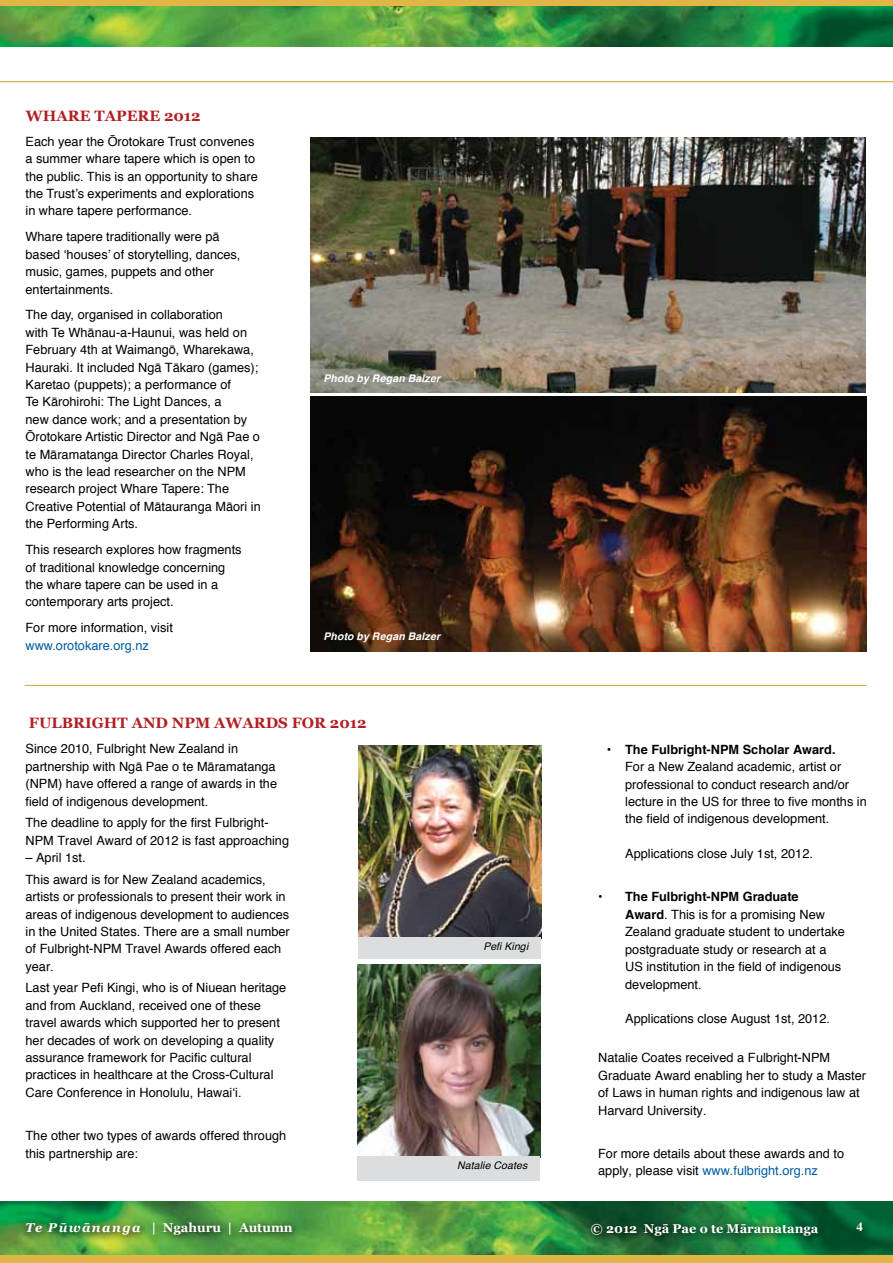
<style>
.page{position:relative;width:893px;height:1263px;background:#fff}
.page>*{position:absolute;margin:0;border:0;box-sizing:border-box;transform-origin:0 0}
.t1{font:700 15px "Georgia";color:#b21f24}
.t2{font:12.75px/17.4px "Helvetica";color:#000}
.t3{font:700 12.75px "Georgia";color:#fff}
.t4{font:700 12.75px "Helvetica";color:#000}
.t5{font:12.75px "Helvetica";color:#005ca2}
.t6{font:700 12.75px "Times";color:#fff}
.t7{font:italic 700 10.5px "Helvetica";letter-spacing:.02em;color:#fff}
.t8{font:italic 10.5px "Helvetica";letter-spacing:.01em;color:#000}
.s1{font-weight:700}
.s2{color:#005ca2}
.s3{font-style:italic}
</style>
<div class="page">
<img style="left:0;top:6px;width:893px;height:41px">
<div style="left:0;top:0;width:893px;height:6px;background:#e1b647"></div>
<img style="left:0;top:1201px;width:893px;height:54px">
<div style="left:0;top:1255px;width:893px;height:8px;background:#e1b647"></div>
<svg style="left:585px;top:1217px;width:242px;height:28px;background:#146532"></svg>
<hr style="left:0;top:81px;width:893px;height:1px;background:#cfa22d">
<svg style="left:21px;top:1216px;width:128px;height:28px;background:#509c3d"></svg>
<svg style="left:851px;top:1217px;width:21px;height:23px"></svg>
<svg style="left:147px;top:1216px;width:155px;height:27px;background:#4a903d"></svg>
<hr style="left:25px;top:685px;width:841px;height:1px;background:#cfa22d">
<img style="left:311px;top:137px;width:555px;height:255px">
<img style="left:311px;top:397px;width:555px;height:255px">
<img style="left:358px;top:745px;width:183px;height:192px">
<div style="left:358px;top:937px;width:183px;height:22px;background:#dcddde"></div>
<img style="left:357px;top:965px;width:183px;height:191px">
<div style="left:357px;top:1156px;width:183px;height:25px;background:#dcddde"></div>
<p class="t1" style="left:26px;top:106px;width:102px">Whare Tapere</p>
<p class="t1" style="left:164px;top:106px;width:38px">2012</p>
<p class="t2" style="left:26px;top:133px;width:234px">Each year the Ōrotokare Trust convenes a summer whare tapere which is open to the public. This is an opportunity to share the Trust’s experiments and explorations in whare tapere performance.</p>
<p class="t2" style="left:26px;top:228px;width:216px">Whare tapere traditionally were pā based ‘houses’ of storytelling, dances, music, games, puppets and other entertainments.</p>
<p class="t2" style="left:26px;top:307px;width:237px">The day, organised in collaboration<br>with Te Whānau-a-Haunui, was held on February 4th at Waimangō, Wharekawa, Hauraki. It included Ngā Tākaro (games); Karetao (puppets); a performance of<br>Te Kārohirohi: The Light Dances, a<br>new dance work; and a presentation by Ōrotokare Artistic Director and Ngā Pae o te Māramatanga Director Charles Royal, who is the lead researcher on the NPM research project Whare Tapere: The Creative Potential of Mātauranga Māori in the Performing Arts.</p>
<p class="t2" style="left:26px;top:541px;width:218px">This research explores how fragments of traditional knowledge concerning the whare tapere can be used in a contemporary arts project.</p>
<p class="t2" style="left:26px;top:619px;width:149px">For more information, visit</p>
<p class="t5" style="left:26px;top:635px;width:125px">www.orotokare.org.nz</p>
<p class="t7" style="left:323px;top:370px;width:118px">Photo by Regan Balzer</p>
<p class="t7" style="left:323px;top:628px;width:118px">Photo by Regan Balzer</p>
<p class="t1" style="left:29px;top:713px;width:339px">FULBRIGHT AND NPM AWARDS FOR 2012</p>
<p class="t2" style="left:26px;top:741px;width:253px">Since 2010, Fulbright New Zealand in partnership with Ngā Pae o te Māramatanga (NPM) have offered a range of awards in the field of indigenous development.</p>
<p class="t2" style="left:26px;top:814px;width:265px">The deadline to apply for the first Fulbright-<br>NPM Travel Award of 2012 is fast approaching</p>
<p class="t2" style="left:26px;top:847px;width:242px;line-height:21.6px">– April 1st.<br>This award is for New Zealand academics,</p>
<p class="t2" style="left:26px;top:888px;width:266px">artists or professionals to present their work in areas of indigenous development to audiences in the United States. There are a small number of Fulbright-NPM Travel Awards offered each year.</p>
<p class="t2" style="left:26px;top:980px;width:262px">Last year Pefi Kingi, who is of Niuean heritage and from Auckland, received one of these travel awards which supported her to present her decades of work on developing a quality assurance framework for Pacific cultural practices in healthcare at the Cross-Cultural Care Conference in Honolulu, Hawai‘i.</p>
<p class="t2" style="left:26px;top:1127px;width:262px">The other two types of awards offered through this partnership are:</p>
<p class="t8" style="left:483px;top:937px;width:46px">Pefi Kingi</p>
<p class="t8" style="left:457px;top:1157px;width:72px">Natalie Coates</p>
<p class="t4" style="left:607px;top:739px;width:230px">• The Fulbright-NPM Scholar Award.</p>
<p class="t2" style="left:625px;top:758px;width:243px">For a New Zealand academic, artist or professional to conduct research and/or lecture in the US for three to five months in the field of indigenous development.</p>
<p class="t2" style="left:625px;top:845px;width:189px">Applications close July 1st, 2012.</p>
<p class="t2" style="left:625px;top:889px;width:221px;text-indent:-27px"><span class="s1">• The Fulbright-NPM Graduate<br>Award</span>. This is for a promising New<br>Zealand graduate student to undertake postgraduate study or research at a<br>US institution in the field of indigenous development.</p>
<p class="t2" style="left:625px;top:1010px;width:206px">Applications close August 1st, 2012.</p>
<p class="t2" style="left:598px;top:1049px;width:269px">Natalie Coates received a Fulbright-NPM Graduate Award enabling her to study a Master of Laws in human rights and indigenous law at Harvard University.</p>
<p class="t2" style="left:598px;top:1145px;width:247px">For more details about these awards and to apply, please visit <span class="s2">www.fulbright.org.nz</span></p>
<p class="t3" style="left:26px;top:1219px;width:269px"><span class="s3">Te Pūwānanga</span> | Ngahuru | Autumn</p>
<p class="t3" style="left:591px;top:1220px;width:229px">© 2012 Ngā Pae o te Māramatanga</p>
<p class="t6" style="left:856px;top:1215px;width:8px">4</p>
</div>
